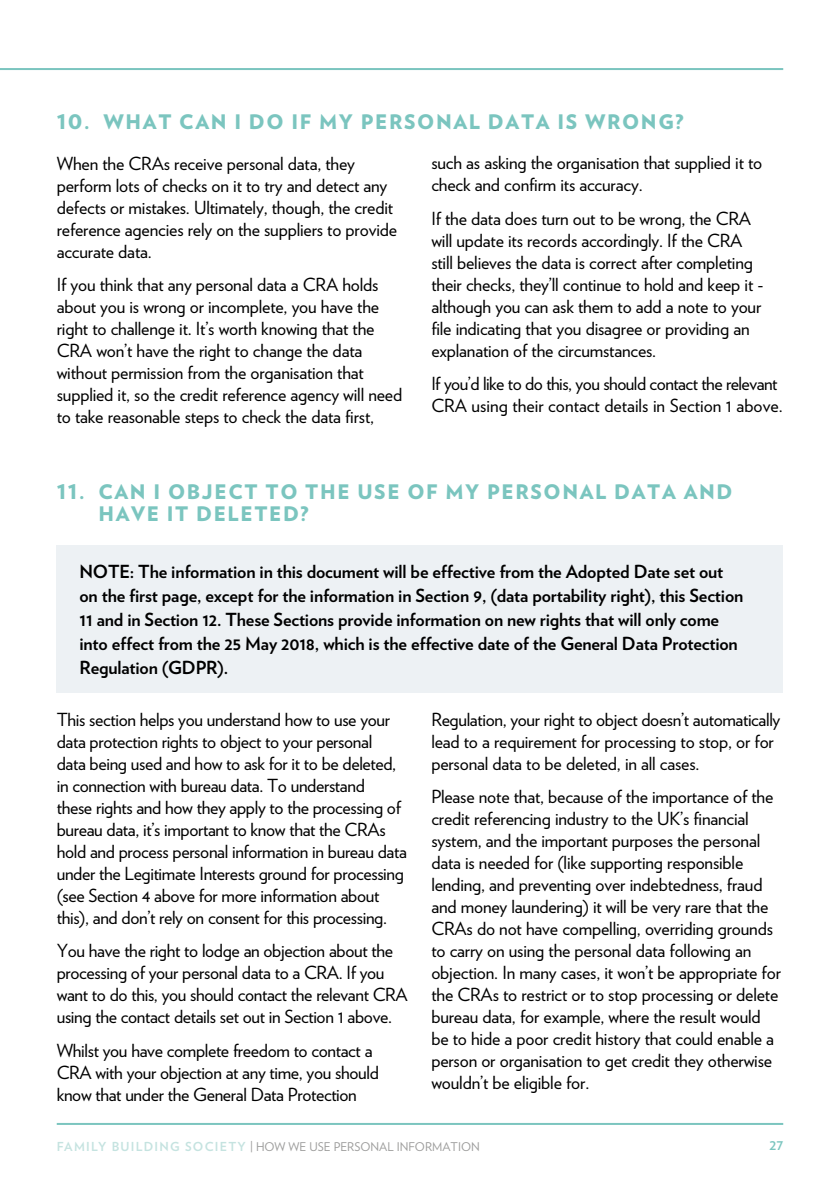
<style>
.page{position:relative;width:840px;height:1191px;background:#fff}
.page>*{position:absolute;margin:0;border:0;box-sizing:border-box;transform-origin:0 0}
.t1{font:900 20px/22px "Verlag";letter-spacing:.08em;color:#7bc5bf}
.t2{font:18px/22px "Verlag";letter-spacing:-.01em;color:#000}
.t3{font:700 18px/24px "Verlag";letter-spacing:-.01em;color:#000}
.t4{font:12px "Verlag";color:#9d9d9c}
.t5{font:700 12px "Verlag";color:#7bc5bf}
.s1{font-weight:700;font-size:12.4px;color:#c5e3e0}
</style>
<div class="page">
<hr style="left:0;top:68px;width:782px;height:2px;background:#7bc5bf">
<hr style="left:57px;top:1123px;width:725px;height:2px;background:#7bc5bf">
<div style="left:57px;top:545px;width:725px;height:148px;background:#edf1f4"></div>
<p class="t1" style="left:57px;top:110px;width:628px">10. WHAT CAN I DO IF MY PERSONAL DATA IS WRONG?</p>
<p class="t2" style="left:57px;top:151px;width:341px">When the CRAs receive personal data, they perform lots of checks on it to try and detect any defects or mistakes. Ultimately, though, the credit reference agencies rely on the suppliers to provide accurate data.</p>
<p class="t2" style="left:57px;top:272px;width:347px">If you think that any personal data a CRA holds about you is wrong or incomplete, you have the right to challenge it. It’s worth knowing that the CRA won’t have the right to change the data without permission from the organisation that supplied it, so the credit reference agency will need to take reasonable steps to check the data first,</p>
<p class="t2" style="left:431px;top:151px;width:332px">such as asking the organisation that supplied it to check and confirm its accuracy.</p>
<p class="t2" style="left:431px;top:206px;width:333px">If the data does turn out to be wrong, the CRA will update its records accordingly. If the CRA still believes the data is correct after completing their checks, they’ll continue to hold and keep it - although you can ask them to add a note to your file indicating that you disagree or providing an explanation of the circumstances.</p>
<p class="t2" style="left:431px;top:372px;width:353px">If you’d like to do this, you should contact the relevant<br>CRA using their contact details in Section 1 above.</p>
<p class="t1" style="left:98px;top:480px;width:635px;text-indent:-42px">11. CAN I OBJECT TO THE USE OF MY PERSONAL DATA AND<br>HAVE IT DELETED?</p>
<p class="t3" style="left:79px;top:559px;width:665px">NOTE: The information in this document will be effective from the Adopted Date set out on the first page, except for the information in Section 9, (data portability right), this Section 11 and in Section 12. These Sections provide information on new rights that will only come into effect from the 25 May 2018, which is the effective date of the General Data Protection Regulation (GDPR).</p>
<p class="t2" style="left:57px;top:707px;width:351px">This section helps you understand how to use your data protection rights to object to your personal<br>data being used and how to ask for it to be deleted, in connection with bureau data. To understand<br>these rights and how they apply to the processing of bureau data, it’s important to know that the CRAs hold and process personal information in bureau data under the Legitimate Interests ground for processing (see Section 4 above for more information about this), and don’t rely on consent for this processing.</p>
<p class="t2" style="left:57px;top:939px;width:352px">You have the right to lodge an objection about the processing of your personal data to a CRA. If you want to do this, you should contact the relevant CRA using the contact details set out in Section 1 above.</p>
<p class="t2" style="left:57px;top:1038px;width:323px">Whilst you have complete freedom to contact a<br>CRA with your objection at any time, you should know that under the General Data Protection</p>
<p class="t2" style="left:431px;top:707px;width:350px">Regulation, your right to object doesn’t automatically lead to a requirement for processing to stop, or for personal data to be deleted, in all cases.</p>
<p class="t2" style="left:431px;top:785px;width:351px">Please note that, because of the importance of the credit referencing industry to the UK’s financial system, and the important purposes the personal data is needed for (like supporting responsible lending, and preventing over indebtedness, fraud and money laundering) it will be very rare that the CRAs do not have compelling, overriding grounds to carry on using the personal data following an objection. In many cases, it won’t be appropriate for the CRAs to restrict or to stop processing or delete bureau data, for example, where the result would be to hide a poor credit history that could enable a person or organisation to get credit they otherwise wouldn’t be eligible for.</p>
<p class="t4" style="left:57px;top:1137px;width:424px"><span class="s1">FAMILY BUILDING SOCIETY</span> | HOW WE USE PERSONAL INFORMATION</p>
<p class="t5" style="left:769px;top:1136px;width:15px">27</p>
</div>
